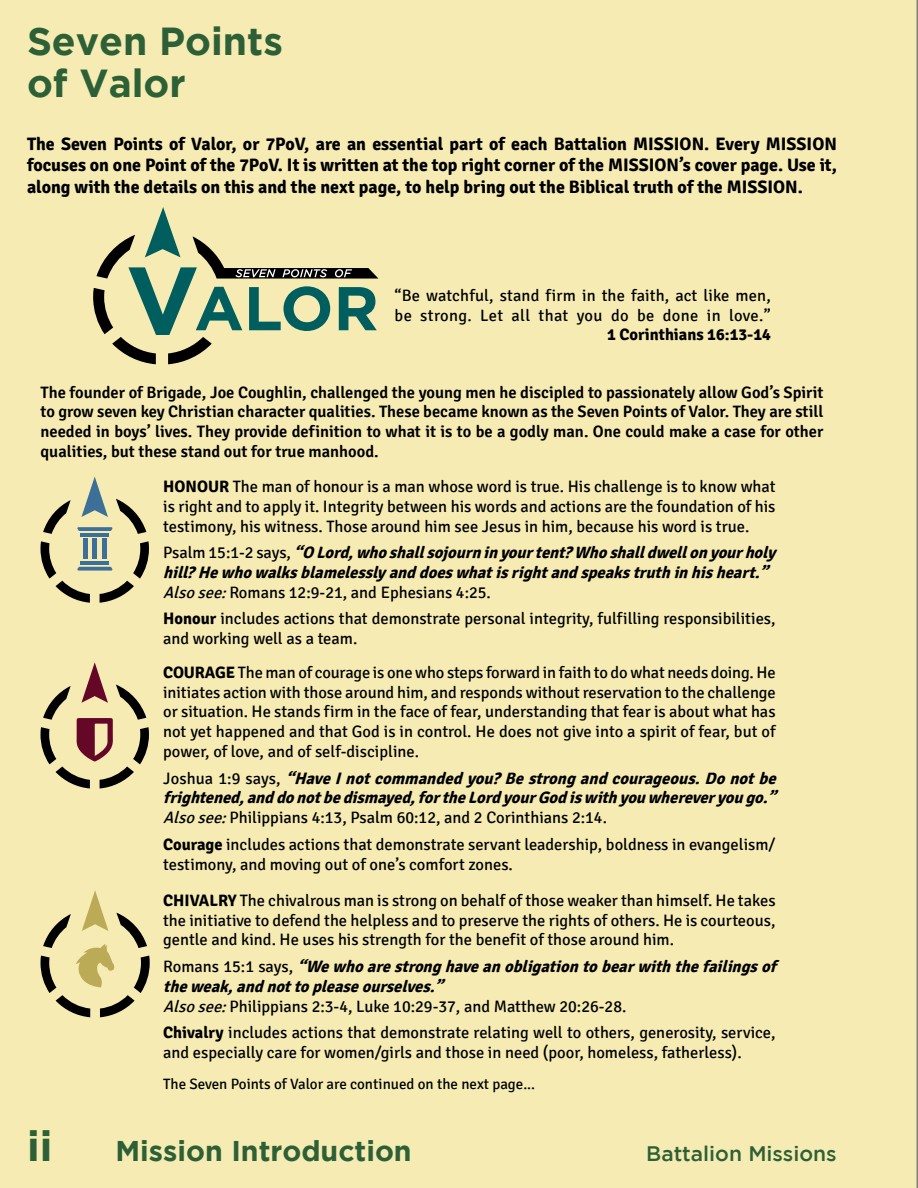
<style>
.page{position:relative;width:918px;height:1188px;background:#f6ecb3}
.page>*{position:absolute;margin:0;border:0;box-sizing:border-box;transform-origin:0 0}
.t1{font:700 42px "Gotham";color:#2e6037}
.t2{font:700 39px/42px "Gotham";color:#2e6037}
.t3{font:700 28.5px "Gotham";color:#2e6037}
.t4{font:500 21px "Gotham";color:#2e6037}
.t5{font:700 18px/21.6px "Signika";color:#000;text-align:justify}
.t6{font:16.5px/19.8px "Signika";color:#000}
.t7{font:italic 700 16.5px/19.8px "Signika";color:#000}
.t8{font:600 16.5px/19.8px "Signika";color:#000;text-align:justify}
.t9{font:700 16.5px "Signika";color:#000}
.t10{font:15px "Signika";color:#000}
.s1{font-weight:700}
.s2{font-weight:400;font-style:normal}
.s3{font-weight:400}
</style>
<div class="page">
<svg style="left:93px;top:207px;width:285px;height:157px;background:#bfc498"></svg>
<svg style="left:40px;top:890px;width:110px;height:127px;background:#cfc591"></svg>
<svg style="left:43px;top:500px;width:28px;height:34px"></svg>
<svg style="left:77px;top:477px;width:69px;height:57px;background:#c5c59f"></svg>
<hr style="left:81px;top:533px;width:28px;height:4px;background:#3d7098">
<svg style="left:40px;top:541px;width:109px;height:62px;background:#c2bb90"></svg>
<hr style="left:81px;top:561px;width:28px;height:4px;background:#3d7098">
<div style="left:83px;top:539px;width:5px;height:20px;background:#3d7098"></div>
<hr style="left:93px;top:539px;width:4px;height:20px;background:#3d7098">
<div style="left:102px;top:539px;width:5px;height:20px;background:#3d7098"></div>
<svg style="left:40px;top:662px;width:109px;height:127px;background:#c5b48c"></svg>
<h2 class="t2" style="left:27px;top:20px;width:257px">Seven Points of Valor</h2>
<p class="t5" style="left:27px;top:133px;width:812px">The Seven Points of Valor, or 7PoV, are an essential part of each Battalion MISSION. Every MISSION focuses on one Point of the 7PoV. It is written at the top right corner of the MISSION’s cover page. Use it, along with the details on this and the next page, to help bring out the Biblical truth of the MISSION.</p>
<p class="t6" style="left:395px;top:286px;width:378px">“Be watchful, stand firm in the faith, act like men, be strong. Let all that you do be done in love.”</p>
<p class="t9" style="left:607px;top:325px;width:165px">1 Corinthians 16:13-14</p>
<p class="t8" style="left:40px;top:382px;width:785px">The founder of Brigade, Joe Coughlin, challenged the young men he discipled to passionately allow God’s Spirit to grow seven key Christian character qualities. These became known as the Seven Points of Valor. They are still needed in boys’ lives. They provide definition to what it is to be a godly man. One could make a case for other qualities, but these stand out for true manhood.</p>
<p class="t6" style="left:163px;top:477px;width:614px;text-align:justify"><span class="s1">HONOUR</span> The man of honour is a man whose word is true. His challenge is to know what is right and to apply it. Integrity between his words and actions are the foundation of his testimony, his witness. Those around him see Jesus in him, because his word is true.</p>
<p class="t7" style="left:163px;top:543px;width:619px"><span class="s2">P s a l m 1 5 : 1 - 2 s a y s ,</span> “O Lord,whoshallsojourninyourtent?Whoshalldwellonyourholy hill?Hewhowalksblamelesslyanddoeswhatisrightandspeakstruthinhisheart.”<br><span class="s3">Alsosee:</span><span class="s2">Romans 12:9-21, and Ephesians 4:25.</span></p>
<p class="t6" style="left:163px;top:609px;width:614px"><span class="s1">Honour</span> includes actions that demonstrate personal integrity, fulfilling responsibilities, and working well as a team.</p>
<p class="t6" style="left:163px;top:663px;width:614px;text-align:justify"><span class="s1">COURAGE</span> The man of courage is one who steps forward in faith to do what needs doing. He initiates action with those around him, and responds without reservation to the challenge or situation. He stands firm in the face of fear, understanding that fear is about what has not yet happened and that God is in control. He does not give into a spirit of fear, but of power, of love, and of self-discipline.</p>
<p class="t7" style="left:163px;top:768px;width:620px;text-align:justify"><span class="s2">J o s h u a 1 : 9 s a y s ,</span> “HaveInotcommandedyou?Bestrongandcourageous.Donotbe frightened,anddonotbedismayed,fortheLordyourGodiswithyouwhereveryougo.” <span class="s3">Alsosee:</span><span class="s2">Philippians 4:13, Psalm 60:12, and 2 Corinthians 2:14.</span></p>
<p class="t6" style="left:163px;top:835px;width:614px"><span class="s1">Courage</span> includes actions that demonstrate servant leadership, boldness in evangelism/ testimony, and moving out of one’s comfort zones.</p>
<p class="t6" style="left:163px;top:891px;width:614px;text-align:justify"><span class="s1">CHIVALRY</span> The chivalrous man is strong on behalf of those weaker than himself. He takes the initiative to defend the helpless and to preserve the rights of others. He is courteous, gentle and kind. He uses his strength for the benefit of those around him.</p>
<p class="t7" style="left:163px;top:957px;width:614px"><span class="s2">R o m a n s 1 5 : 1 s a y s ,</span> “Wewhoarestronghaveanobligationtobearwiththefailingsof theweak,andnottopleaseourselves.”<br><span class="s3">Alsosee:</span><span class="s2">Philippians 2:3-4, Luke 10:29-37, and Matthew 20:26-28.</span></p>
<p class="t6" style="left:163px;top:1023px;width:614px"><span class="s1">Chivalry</span> includes actions that demonstrate relating well to others, generosity, service, and especially care for women/girls and those in need (poor, homeless, fatherless).</p>
<h1 class="t1" style="left:27px;top:1122px;width:27px">ii</h1>
<p class="t10" style="left:163px;top:1076px;width:373px">The Seven Points of Valor are continued on the next page...</p>
<h3 class="t3" style="left:116px;top:1134px;width:298px">Mission Introduction</h3>
<p class="t4" style="left:646px;top:1142px;width:192px">Battalion Missions</p>
</div>
